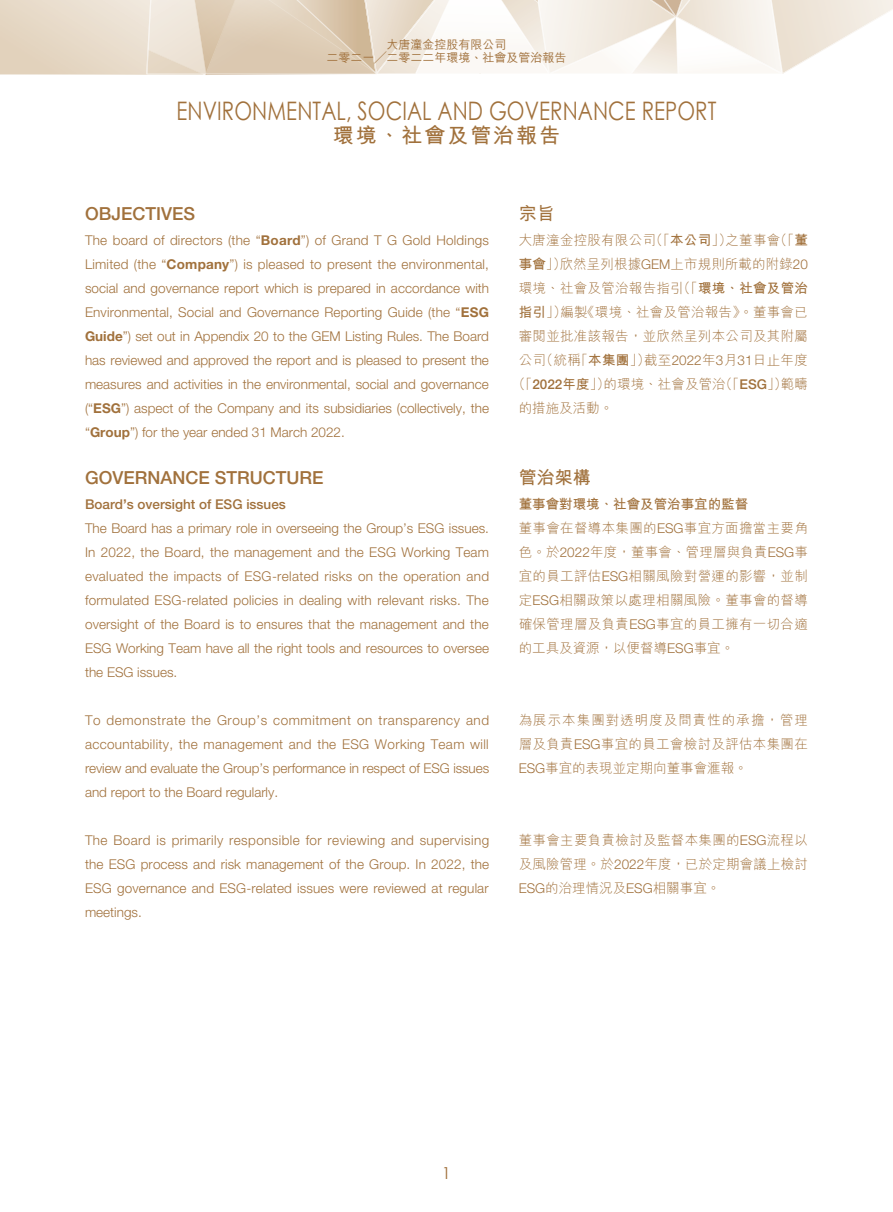
<style>
.page{position:relative;width:893px;height:1212px;background:#fff}
.page>*{position:absolute;margin:0;border:0;box-sizing:border-box;transform-origin:0 0}
.t1{font:25.5px "Century Gothic";letter-spacing:.005em;color:#a1713c;scale:.8 1}
.t2{font:700 21px "M Hei HK";letter-spacing:.09em;color:#a1713c}
.t3{font:500 18px "Helvetica Neue LT Std";color:#a1713c}
.t4{font:700 18px "M Hei HK";color:#a1713c}
.t5{font:16.5px "Century Gothic";color:#a1713c}
.t6{font:300 13.5px/24px "Helvetica Neue LT Std";letter-spacing:.01em;color:#a1713c;text-align:justify}
.t7{font:300 13.5px/24px "M Hei HK";letter-spacing:.02em;color:#a1713c;text-align:justify}
.t8{font:500 12px/13.5px "M Hei HK";color:#a1713c;text-align:center}
.s1{font-weight:700}
.s2{font-weight:500}
.s3{font-family:"Helvetica Neue LT Std"}
.s4{font-family:"Helvetica Neue LT Std";font-weight:500}
</style>
<div class="page">
<svg style="left:0;top:0;width:893px;height:75px"></svg>
<p class="t8" style="left:326px;top:37px;width:241px">大唐潼金控股有限公司<br>二零二一╱二零二二年環境、社會及管治報告</p>
<h1 class="t1" style="left:177px;top:93px;width:676px">ENVIRONMENTAL, SOCIAL AND GOVERNANCE REPORT</h1>
<h2 class="t2" style="left:333px;top:120px;width:229px">環境、社會及管治報告</h2>
<h3 class="t3" style="left:85px;top:203px;width:112px">OBJECTIVES</h3>
<p class="t6" style="left:85px;top:228px;width:406px">The board of directors (the “<span class="s1">Board</span>”) of Grand T G Gold Holdings Limited (the “<span class="s1">Company</span>”) is pleased to present the environmental, social and governance report which is prepared in accordance with Environmental, Social and Governance Reporting Guide (the “<span class="s1">ESG Guide</span>”) set out in Appendix 20 to the GEM Listing Rules. The Board has reviewed and approved the report and is pleased to present the measures and activities in the environmental, social and governance (“<span class="s1">ESG</span>”) aspect of the Company and its subsidiaries (collectively, the “<span class="s1">Group</span>”) for the year ended 31 March 2022.</p>
<h3 class="t3" style="left:85px;top:467px;width:240px">GOVERNANCE STRUCTURE</h3>
<p class="t6" style="left:85px;top:492px;width:406px;text-align:left"><span class="s2">Board</span><span class="s1">’</span><span class="s2">s oversight of ESG issues<br></span>The Board has a primary role in overseeing the Group’s ESG issues.<br>In 2022, the Board, the management and the ESG Working Team evaluated the impacts of ESG-related risks on the operation and formulated ESG-related policies in dealing with relevant risks. The oversight of the Board is to ensures that the management and the ESG Working Team have all the right tools and resources to oversee the ESG issues.</p>
<p class="t6" style="left:85px;top:708px;width:406px">To demonstrate the Group’s commitment on transparency and accountability, the management and the ESG Working Team will review and evaluate the Group’s performance in respect of ESG issues and report to the Board regularly.</p>
<p class="t6" style="left:85px;top:828px;width:406px">The Board is primarily responsible for reviewing and supervising the ESG process and risk management of the Group. In 2022, the ESG governance and ESG-related issues were reviewed at regular meetings.</p>
<h3 class="t4" style="left:519px;top:200px;width:37px">宗旨</h3>
<p class="t7" style="left:519px;top:228px;width:291px">大唐潼金控股有限公司（「<span class="s1">本公司</span>」）之董事會（「<span class="s1">董</span></p>
<p class="t7" style="left:519px;top:252px;width:291px"><span class="s1">事會</span>」）欣然呈列根據<span class="s3">GEM</span>上市規則所載的附錄<span class="s3">20</span></p>
<p class="t7" style="left:519px;top:276px;width:291px">環境、社會及管治報告指引（「<span class="s1">環境、社會及管治</span></p>
<p class="t7" style="left:519px;top:300px;width:291px"><span class="s1">指引</span>」）編製《環境、社會及管治報告》。董事會已</p>
<p class="t7" style="left:519px;top:324px;width:291px">審閱並批准該報告，並欣然呈列本公司及其附屬</p>
<p class="t7" style="left:519px;top:348px;width:291px">公司（統稱「<span class="s1">本集團</span>」）截至<span class="s3">2022</span>年<span class="s3">3</span>月<span class="s3">31</span>日止年度</p>
<p class="t7" style="left:512px;top:372px;width:297px">（「<span class="s4">2022</span><span class="s1">年度</span>」）的環境、社會及管治（「<span class="s4">ESG</span>」）範疇</p>
<p class="t7" style="left:519px;top:396px;width:96px">的措施及活動。</p>
<h3 class="t4" style="left:519px;top:464px;width:73px">管治架構</h3>
<p class="t7" style="left:519px;top:492px;width:291px;text-align:left"><span class="s1">董事會對環境、社會及管治事宜的監督<br></span>董事會在督導本集團的<span class="s3">ESG</span>事宜方面擔當主要角色。於<span class="s3">2022</span>年度，董事會、管理層與負責<span class="s3">ESG</span>事宜的員工評估<span class="s3">ESG</span>相關風險對營運的影響，並制定<span class="s3">ESG</span>相關政策以處理相關風險。董事會的督導確保管理層及負責<span class="s3">ESG</span>事宜的員工擁有一切合適的工具及資源，以便督導<span class="s3">ESG</span>事宜。</p>
<p class="t7" style="left:519px;top:708px;width:291px">為展示本集團對透明度及問責性的承擔，管理層及負責<span class="s3">ESG</span>事宜的員工會檢討及評估本集團在<span class="s3">ESG</span>事宜的表現並定期向董事會滙報。</p>
<p class="t7" style="left:519px;top:828px;width:291px">董事會主要負責檢討及監督本集團的<span class="s3">ESG</span>流程以及風險管理。於<span class="s3">2022</span>年度，已於定期會議上檢討<span class="s3">ESG</span>的治理情況及<span class="s3">ESG</span>相關事宜。</p>
<p class="t5" style="left:442px;top:1162px;width:11px">1</p>
</div>
